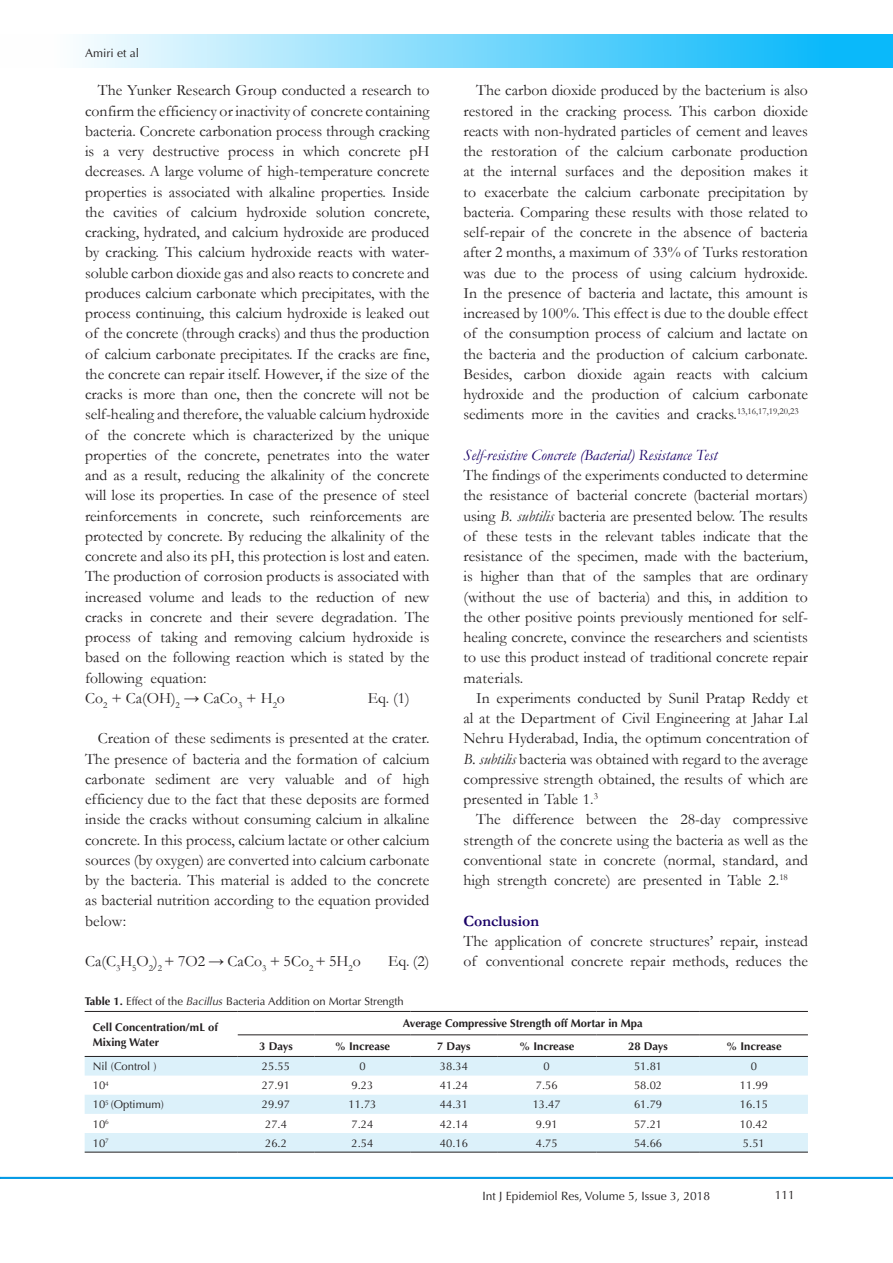
<style>
.page{position:relative;width:893px;height:1263px;background:#fff}
.page>*{position:absolute;margin:0;border:0;box-sizing:border-box;transform-origin:0 0}
.t1{font:15.75px/20.2px "Garamond";color:#231f20;text-align:justify}
.t2{font:italic 15.75px "Garamond";color:#190066}
.t3{font:700 15.75px "Garamond";color:#190066}
.t4{font:12px "Optima LT Std";color:#231f20}
.t5{font:11.25px "Optima LT Std";color:#231f20}
.t6{font:700 11.25px/15px "Optima LT Std";color:#231f20}
.s1{font-style:italic;color:#222}
.s2{font-style:italic}
.s3{font-weight:700}
</style>
<div class="page">
<hr style="left:0;top:1177px;width:893px;height:2px;background:#0099e5">
<div style="left:0;top:35px;width:892px;height:33px;background:linear-gradient(to right,#fff,#00b4f9)"></div>
<svg style="left:85px;top:1057px;width:723px;height:95px;fill:#dcf1fa"></svg>
<hr style="left:85px;top:1011px;width:153px;height:1px;background:#231f20">
<hr style="left:238px;top:1011px;width:76px;height:1px;background:#231f20">
<hr style="left:314px;top:1011px;width:97px;height:1px;background:#231f20">
<hr style="left:411px;top:1011px;width:86px;height:1px;background:#231f20">
<hr style="left:497px;top:1011px;width:99px;height:1px;background:#231f20">
<hr style="left:596px;top:1011px;width:104px;height:1px;background:#231f20">
<hr style="left:700px;top:1011px;width:108px;height:1px;background:#231f20">
<hr style="left:238px;top:1034px;width:76px;height:1px;background:#231f20">
<hr style="left:314px;top:1034px;width:97px;height:1px;background:#231f20">
<hr style="left:411px;top:1034px;width:86px;height:1px;background:#231f20">
<hr style="left:497px;top:1034px;width:99px;height:1px;background:#231f20">
<hr style="left:596px;top:1034px;width:104px;height:1px;background:#231f20">
<hr style="left:700px;top:1034px;width:108px;height:1px;background:#231f20">
<hr style="left:85px;top:1056px;width:153px;height:1px;background:#231f20">
<hr style="left:238px;top:1056px;width:76px;height:1px;background:#231f20">
<hr style="left:314px;top:1056px;width:97px;height:1px;background:#231f20">
<hr style="left:411px;top:1056px;width:86px;height:1px;background:#231f20">
<hr style="left:497px;top:1056px;width:99px;height:1px;background:#231f20">
<hr style="left:596px;top:1056px;width:104px;height:1px;background:#231f20">
<hr style="left:700px;top:1056px;width:108px;height:1px;background:#231f20">
<hr style="left:85px;top:1152px;width:153px;height:1px;background:#231f20">
<hr style="left:238px;top:1152px;width:76px;height:1px;background:#231f20">
<hr style="left:314px;top:1152px;width:97px;height:1px;background:#231f20">
<hr style="left:411px;top:1152px;width:86px;height:1px;background:#231f20">
<hr style="left:497px;top:1152px;width:99px;height:1px;background:#231f20">
<hr style="left:596px;top:1152px;width:104px;height:1px;background:#231f20">
<hr style="left:700px;top:1152px;width:108px;height:1px;background:#231f20">
<p class="t4" style="left:85px;top:46px;width:56px">Amiri et al</p>
<p class="t1" style="left:85px;top:80px;width:346px;text-indent:13px">The Yunker Research Group conducted a research to confirm the efficiency or inactivity of concrete containing bacteria. Concrete carbonation process through cracking is a very destructive process in which concrete pH decreases. A large volume of high-temperature concrete properties is associated with alkaline properties. Inside the cavities of calcium hydroxide solution concrete, cracking, hydrated, and calcium hydroxide are produced by cracking. This calcium hydroxide reacts with water&shy;soluble carbon dioxide gas and also reacts to concrete and produces calcium carbonate which precipitates, with the process continuing, this calcium hydroxide is leaked out of the concrete (through cracks) and thus the production of calcium carbonate precipitates. If the cracks are fine, the concrete can repair itself. However, if the size of the cracks is more than one, then the concrete will not be self-healing and therefore, the valuable calcium hydroxide of the concrete which is characterized by the unique properties of the concrete, penetrates into the water and as a result, reducing the alkalinity of the concrete will lose its properties. In case of the presence of steel reinforcements in concrete, such reinforcements are protected by concrete. By reducing the alkalinity of the concrete and also its pH, this protection is lost and eaten.<br>The production of corrosion products is associated with increased volume and leads to the reduction of new cracks in concrete and their severe degradation. The process of taking and removing calcium hydroxide is based on the following reaction which is stated by the following equation:</p>
<p class="t1" style="left:85px;top:687px;width:201px">Co<sub>2</sub> + Ca(OH)<sub>2</sub> → CaCo<sub>3</sub> + H<sub>2</sub>o</p>
<p class="t1" style="left:368px;top:687px;width:44px">Eq. (1)</p>
<p class="t1" style="left:85px;top:728px;width:346px;text-indent:13px">Creation of these sediments is presented at the crater.<br>The presence of bacteria and the formation of calcium carbonate sediment are very valuable and of high efficiency due to the fact that these deposits are formed inside the cracks without consuming calcium in alkaline concrete. In this process, calcium lactate or other calcium sources (by oxygen) are converted into calcium carbonate by the bacteria. This material is added to the concrete as bacterial nutrition according to the equation provided below:</p>
<p class="t1" style="left:85px;top:951px;width:277px">Ca(C<sub>3</sub>H<sub>5</sub>O<sub>2</sub>)<sub>2</sub> + 7O2 → CaCo<sub>3</sub> + 5Co<sub>2</sub> + 5H<sub>2</sub>o</p>
<p class="t1" style="left:388px;top:951px;width:43px">Eq. (2)</p>
<p class="t1" style="left:463px;top:80px;width:346px;text-indent:13px">The carbon dioxide produced by the bacterium is also restored in the cracking process. This carbon dioxide reacts with non-hydrated particles of cement and leaves the restoration of the calcium carbonate production at the internal surfaces and the deposition makes it to exacerbate the calcium carbonate precipitation by bacteria. Comparing these results with those related to self-repair of the concrete in the absence of bacteria after 2 months, a maximum of 33% of Turks restoration was due to the process of using calcium hydroxide.<br>In the presence of bacteria and lactate, this amount is increased by 100%. This effect is due to the double effect of the consumption process of calcium and lactate on the bacteria and the production of calcium carbonate.<br>Besides, carbon dioxide again reacts with calcium hydroxide and the production of calcium carbonate sediments more in the cavities and cracks.<sup>13,16,17,19,20,23</sup></p>
<p class="t2" style="left:463px;top:444px;width:255px">Self-resistive Concrete (Bacterial) Resistance Test</p>
<p class="t1" style="left:463px;top:465px;width:346px">The findings of the experiments conducted to determine the resistance of bacterial concrete (bacterial mortars) using <span class="s1">B. subtilis</span> bacteria are presented below. The results of these tests in the relevant tables indicate that the resistance of the specimen, made with the bacterium, is higher than that of the samples that are ordinary (without the use of bacteria) and this, in addition to the other positive points previously mentioned for self&shy;healing concrete, convince the researchers and scientists to use this product instead of traditional concrete repair materials.</p>
<p class="t1" style="left:463px;top:687px;width:346px;text-indent:13px">In experiments conducted by Sunil Pratap Reddy et al at the Department of Civil Engineering at Jahar Lal Nehru Hyderabad, India, the optimum concentration of <span class="s2">B. subtilis</span> bacteria was obtained with regard to the average compressive strength obtained, the results of which are presented in Table 1.<sup>3</sup></p>
<p class="t1" style="left:463px;top:809px;width:346px;text-indent:13px">The difference between the 28-day compressive strength of the concrete using the bacteria as well as the conventional state in concrete (normal, standard, and high strength concrete) are presented in Table 2.<sup>18</sup></p>
<p class="t3" style="left:463px;top:910px;width:77px">Conclusion</p>
<p class="t1" style="left:463px;top:930px;width:346px">The application of concrete structures’ repair, instead of conventional concrete repair methods, reduces the</p>
<p class="t5" style="left:85px;top:995px;width:321px"><span class="s3">Table 1.</span> Effect of the <span class="s2">Bacillus</span> Bacteria Addition on Mortar Strength</p>
<p class="t6" style="left:93px;top:1019px;width:127px">Cell Concentration/mL of<br>Mixing Water</p>
<p class="t6" style="left:403px;top:1016px;width:241px">Average Compressive Strength off Mortar in Mpa</p>
<p class="t6" style="left:259px;top:1038px;width:35px">3 Days</p>
<p class="t6" style="left:335px;top:1038px;width:57px">% Increase</p>
<p class="t6" style="left:437px;top:1038px;width:35px">7 Days</p>
<p class="t6" style="left:519px;top:1038px;width:57px">% Increase</p>
<p class="t6" style="left:628px;top:1038px;width:41px">28 Days</p>
<p class="t6" style="left:726px;top:1038px;width:57px">% Increase</p>
<p class="t5" style="left:93px;top:1060px;width:65px">Nil (Control )</p>
<p class="t5" style="left:262px;top:1060px;width:30px">25.55</p>
<p class="t5" style="left:359px;top:1060px;width:8px">0</p>
<p class="t5" style="left:440px;top:1060px;width:30px">38.34</p>
<p class="t5" style="left:544px;top:1060px;width:8px">0</p>
<p class="t5" style="left:634px;top:1060px;width:30px">51.81</p>
<p class="t5" style="left:751px;top:1060px;width:8px">0</p>
<p class="t5" style="left:93px;top:1079px;width:18px">10<sup>4</sup></p>
<p class="t5" style="left:262px;top:1079px;width:30px">27.91</p>
<p class="t5" style="left:352px;top:1079px;width:23px">9.23</p>
<p class="t5" style="left:440px;top:1079px;width:30px">41.24</p>
<p class="t5" style="left:536px;top:1079px;width:23px">7.56</p>
<p class="t5" style="left:634px;top:1079px;width:30px">58.02</p>
<p class="t5" style="left:740px;top:1079px;width:30px">11.99</p>
<p class="t5" style="left:93px;top:1098px;width:73px">10<sup>5</sup> (Optimum)</p>
<p class="t5" style="left:262px;top:1098px;width:30px">29.97</p>
<p class="t5" style="left:348px;top:1098px;width:30px">11.73</p>
<p class="t5" style="left:440px;top:1098px;width:30px">44.31</p>
<p class="t5" style="left:533px;top:1098px;width:30px">13.47</p>
<p class="t5" style="left:634px;top:1098px;width:30px">61.79</p>
<p class="t5" style="left:740px;top:1098px;width:30px">16.15</p>
<p class="t5" style="left:93px;top:1117px;width:18px">10<sup>6</sup></p>
<p class="t5" style="left:265px;top:1117px;width:23px">27.4</p>
<p class="t5" style="left:352px;top:1117px;width:23px">7.24</p>
<p class="t5" style="left:440px;top:1117px;width:30px">42.14</p>
<p class="t5" style="left:536px;top:1117px;width:23px">9.91</p>
<p class="t5" style="left:634px;top:1117px;width:30px">57.21</p>
<p class="t5" style="left:740px;top:1117px;width:30px">10.42</p>
<p class="t5" style="left:93px;top:1136px;width:18px">10<sup>7</sup></p>
<p class="t5" style="left:265px;top:1136px;width:23px">26.2</p>
<p class="t5" style="left:352px;top:1136px;width:23px">2.54</p>
<p class="t5" style="left:440px;top:1136px;width:30px">40.16</p>
<p class="t5" style="left:536px;top:1136px;width:23px">4.75</p>
<p class="t5" style="left:634px;top:1136px;width:30px">54.66</p>
<p class="t5" style="left:743px;top:1136px;width:23px">5.51</p>
<p class="t4" style="left:483px;top:1189px;width:229px">Int J Epidemiol Res, Volume 5, Issue 3, 2018</p>
<p class="t4" style="left:775px;top:1188px;width:22px">111</p>
</div>
